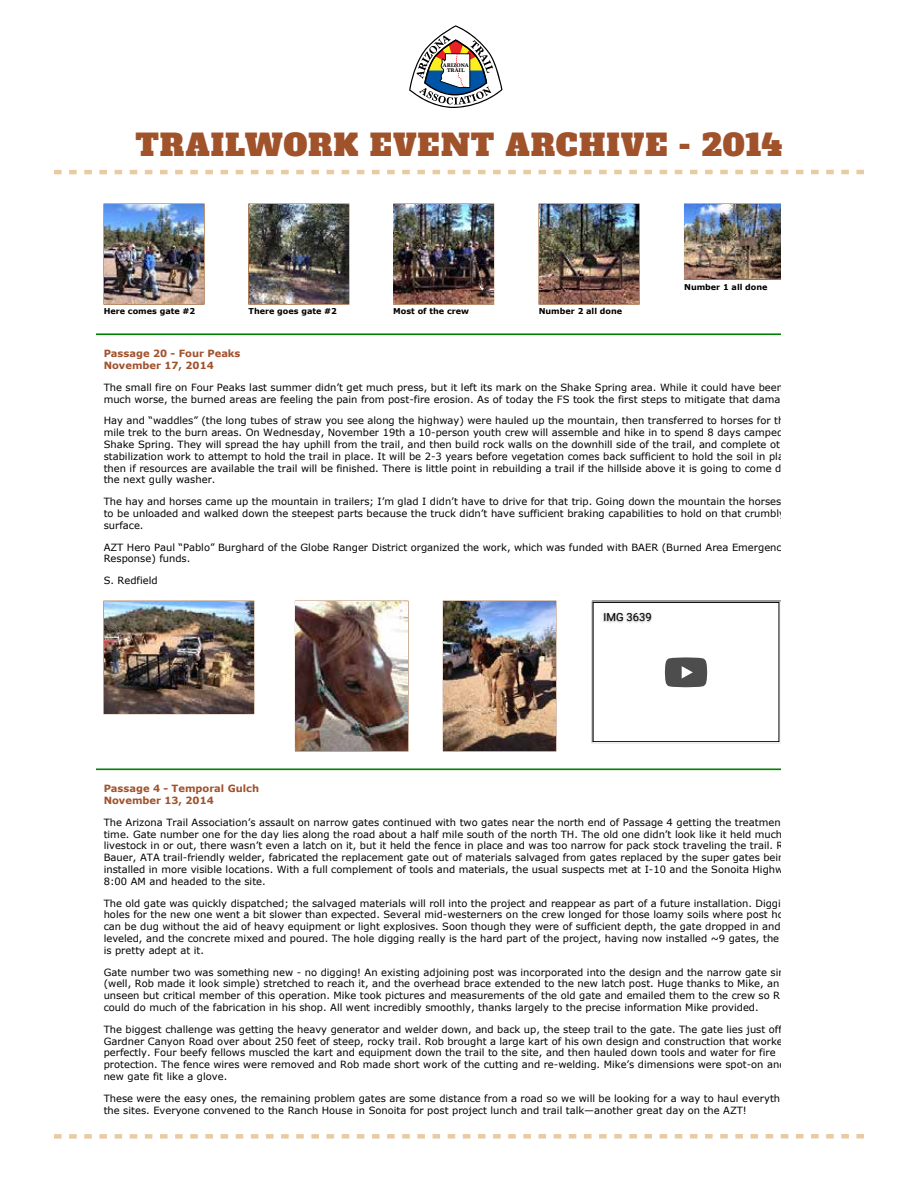
<style>
.page{position:relative;width:918px;height:1188px;background:#fff}
.page>*{position:absolute;margin:0;border:0;box-sizing:border-box;transform-origin:0 0}
.t1{font:30px "Alfa Slab One";letter-spacing:.04em;color:#a0522b}
.t2{font:11.25px "Roboto";color:#000}
.t3{font:9.9px/11.9px "Verdana";color:#000}
.t4{font:700 9.9px/11.9px "Verdana";color:#a0522d}
.t5{font:700 8.1px "Verdana";color:#000}
.t6{font:700 5.1px/5.1px "Marion";color:#000;text-align:center}
</style>
<div class="page">
<svg style="left:409px;top:25px;width:94px;height:83px"></svg>
<svg style="left:54px;top:170px;width:810px;height:4px"></svg>
<svg style="left:54px;top:1134px;width:810px;height:5px"></svg>
<svg style="left:96px;top:334px;width:684px;height:1px"></svg>
<svg style="left:96px;top:769px;width:684px;height:1px"></svg>
<img style="left:104px;top:204px;width:100px;height:100px">
<img style="left:249px;top:204px;width:100px;height:100px">
<img style="left:394px;top:204px;width:99px;height:100px">
<img style="left:539px;top:204px;width:100px;height:100px">
<svg style="left:684px;top:204px;width:96px;height:76px"></svg>
<img style="left:685px;top:204px;width:95px;height:75px">
<img style="left:104px;top:601px;width:149px;height:112px">
<img style="left:296px;top:602px;width:112px;height:149px">
<img style="left:444px;top:602px;width:112px;height:149px">
<hr style="left:592px;top:601px;width:188px;height:1px;background:#9a9a9a">
<hr style="left:592px;top:742px;width:188px;height:1px;background:#eee">
<svg style="left:779px;top:601px;width:1px;height:141px"></svg>
<svg style="left:592px;top:602px;width:1px;height:141px"></svg>
<div style="left:593px;top:602px;width:186px;height:140px;border:1px solid #000"></div>
<div style="left:602px;top:611px;width:52px;height:12px;background:#000;opacity:.5"></div>
<svg style="left:665px;top:657px;width:42px;height:30px"></svg>
<p class="t6" style="left:443px;top:63px;width:27px">ARIZONA<br>TRAIL</p>
<h1 class="t1" style="left:136px;top:125px;width:648px">TRAILWORK EVENT ARCHIVE - 2014</h1>
<p class="t5" style="left:104px;top:306px;width:93px">Here comes gate #2</p>
<p class="t5" style="left:248px;top:306px;width:90px">There goes gate #2</p>
<p class="t5" style="left:393px;top:306px;width:77px">Most of the crew</p>
<p class="t5" style="left:539px;top:306px;width:85px">Number 2 all done</p>
<p class="t5" style="left:684px;top:281px;width:85px">Number 1 all done</p>
<p class="t4" style="left:104px;top:348px;width:138px">Passage 20 - Four Peaks<br>November 17, 2014</p>
<p class="t3" style="left:104px;top:381px;width:681px">The small fire on Four Peaks last summer didn’t get much press, but it left its mark on the Shake Spring area. While it could have been much worse, the burned areas are feeling the pain from post-fire erosion. As of today the FS took the first steps to mitigate that dama</p>
<p class="t3" style="left:104px;top:415px;width:682px">Hay and “waddles” (the long tubes of straw you see along the highway) were hauled up the mountain, then transferred to horses for th mile trek to the burn areas. On Wednesday, November 19th a 10-person youth crew will assemble and hike in to spend 8 days camped Shake Spring. They will spread the hay uphill from the trail, and then build rock walls on the downhill side of the trail, and complete ot stabilization work to attempt to hold the trail in place. It will be 2-3 years before vegetation comes back sufficient to hold the soil in pla then if resources are available the trail will be finished. There is little point in rebuilding a trail if the hillside above it is going to come d the next gully washer.</p>
<p class="t3" style="left:104px;top:496px;width:683px">The hay and horses came up the mountain in trailers; I’m glad I didn’t have to drive for that trip. Going down the mountain the horses to be unloaded and walked down the steepest parts because the truck didn’t have sufficient braking capabilities to hold on that crumbly surface.</p>
<p class="t3" style="left:104px;top:541px;width:680px">AZT Hero Paul “Pablo” Burghard of the Globe Ranger District organized the work, which was funded with BAER (Burned Area Emergenc<br>Response) funds.</p>
<p class="t3" style="left:104px;top:575px;width:56px">S. Redfield</p>
<p class="t2" style="left:603px;top:610px;width:50px">IMG 3639</p>
<p class="t4" style="left:104px;top:783px;width:157px">Passage 4 - Temporal Gulch<br>November 13, 2014</p>
<p class="t3" style="left:104px;top:816px;width:682px">The Arizona Trail Association’s assault on narrow gates continued with two gates near the north end of Passage 4 getting the treatmen time. Gate number one for the day lies along the road about a half mile south of the north TH. The old one didn’t look like it held much livestock in or out, there wasn’t even a latch on it, but it held the fence in place and was too narrow for pack stock traveling the trail. R Bauer, ATA trail-friendly welder, fabricated the replacement gate out of materials salvaged from gates replaced by the super gates bein installed in more visible locations. With a full complement of tools and materials, the usual suspects met at I-10 and the Sonoita Highw 8:00 AM and headed to the site.</p>
<p class="t3" style="left:104px;top:897px;width:682px">The old gate was quickly dispatched; the salvaged materials will roll into the project and reappear as part of a future installation. Diggi holes for the new one went a bit slower than expected. Several mid-westerners on the crew longed for those loamy soils where post ho can be dug without the aid of heavy equipment or light explosives. Soon though they were of sufficient depth, the gate dropped in and leveled, and the concrete mixed and poured. The hole digging really is the hard part of the project, having now installed ~9 gates, the is pretty adept at it.</p>
<p class="t3" style="left:104px;top:966px;width:686px">Gate number two was something new - no digging! An existing adjoining post was incorporated into the design and the narrow gate sim (well, Rob made it look simple) stretched to reach it, and the overhead brace extended to the new latch post. Huge thanks to Mike, an unseen but critical member of this operation. Mike took pictures and measurements of the old gate and emailed them to the crew so R could do much of the fabrication in his shop. All went incredibly smoothly, thanks largely to the precise information Mike provided.</p>
<p class="t3" style="left:104px;top:1023px;width:683px">The biggest challenge was getting the heavy generator and welder down, and back up, the steep trail to the gate. The gate lies just off Gardner Canyon Road over about 250 feet of steep, rocky trail. Rob brought a large kart of his own design and construction that worke perfectly. Four beefy fellows muscled the kart and equipment down the trail to the site, and then hauled down tools and water for fire protection. The fence wires were removed and Rob made short work of the cutting and re-welding. Mike’s dimensions were spot-on and new gate fit like a glove.</p>
<p class="t3" style="left:104px;top:1092px;width:678px">These were the easy ones, the remaining problem gates are some distance from a road so we will be looking for a way to haul everyth the sites. Everyone convened to the Ranch House in Sonoita for post project lunch and trail talk—another great day on the AZT!</p>
</div>
